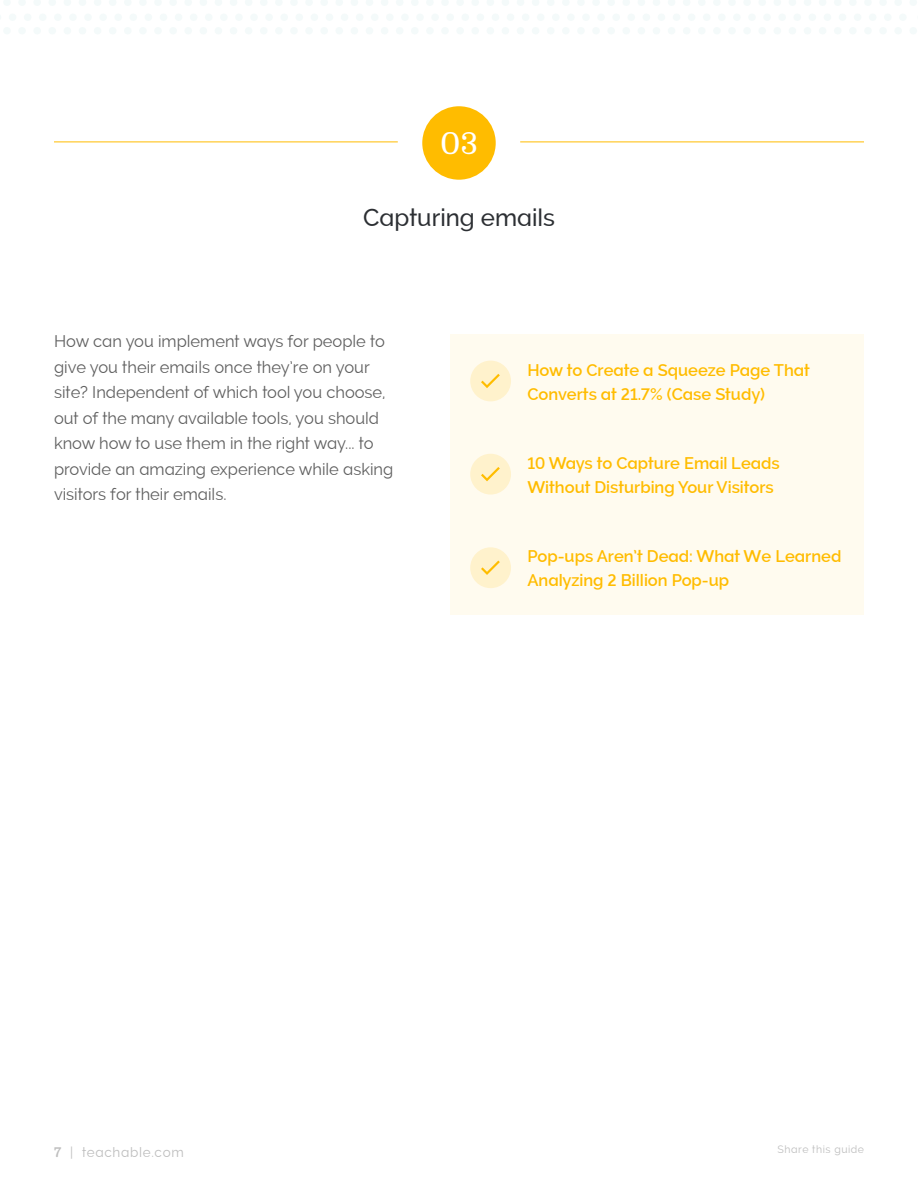
<style>
.page{position:relative;width:918px;height:1188px;background:#fff}
.page>*{position:absolute;margin:0;border:0;box-sizing:border-box;transform-origin:0 0}
.t1{font:30.3px "Domine";color:#fff}
.t2{font:500 24px "Teachable Sans";color:#2c2f33}
.t3{font:16.5px/25.5px "Teachable Sans";color:#5f5f5f}
.t4{font:600 16.5px/24px "Teachable Sans";color:#ffbc00}
.t5{font:13.5px "Teachable Sans";letter-spacing:.05em;color:#bebebe}
.t6{font:10.5px "Teachable Sans";letter-spacing:.05em;color:#bebebe}
.s1{font-family:"Domine";font-weight:700}
</style>
<div class="page">
<svg style="left:4px;top:0;width:913px;height:6px"></svg>
<svg style="left:0;top:14px;width:906px;height:7px"></svg>
<svg style="left:4px;top:27px;width:913px;height:7px"></svg>
<div style="left:422px;top:106px;width:74px;height:74px;background:#ffbc00;border-radius:50%"></div>
<hr style="left:54px;top:142px;width:344px;height:1px;background:#ffbc00">
<hr style="left:520px;top:142px;width:344px;height:1px;background:#ffbc00">
<div style="left:450px;top:521px;width:414px;height:94px;background:#fffbef"></div>
<div style="left:470px;top:547px;width:41px;height:41px;background:#fff2cc;border-radius:50%"></div>
<svg style="left:481px;top:561px;width:19px;height:14px"></svg>
<div style="left:450px;top:334px;width:414px;height:94px;background:#fffbef"></div>
<div style="left:470px;top:361px;width:41px;height:40px;background:#fff2cc;border-radius:50%"></div>
<svg style="left:481px;top:374px;width:19px;height:14px"></svg>
<div style="left:450px;top:427px;width:414px;height:94px;background:#fffbef"></div>
<div style="left:470px;top:454px;width:41px;height:41px;background:#fff2cc;border-radius:50%"></div>
<svg style="left:481px;top:467px;width:19px;height:14px"></svg>
<h1 class="t1" style="left:440px;top:127px;width:39px">03</h1>
<h2 class="t2" style="left:363px;top:204px;width:193px">Capturing emails</h2>
<p class="t3" style="left:54px;top:329px;width:341px">How can you implement ways for people to give you their emails once they’re on your site? Independent of which tool you choose, out of the many available tools, you should know how to use them in the right way... to provide an amazing experience while asking visitors for their emails.</p>
<p class="t4" style="left:527px;top:358px;width:284px">How to Create a Squeeze Page That<br>Converts at 21.7% (Case Study)</p>
<p class="t4" style="left:527px;top:451px;width:254px">10 Ways to Capture Email Leads<br>Without Disturbing Your Visitors</p>
<p class="t4" style="left:527px;top:545px;width:315px">Pop-ups Aren’t Dead: What We Learned<br>Analyzing 2 Billion Pop-up</p>
<p class="t5" style="left:54px;top:1144px;width:131px"><span class="s1">7</span> | teachable.com</p>
<p class="t6" style="left:778px;top:1143px;width:88px">Share this guide</p>
</div>
